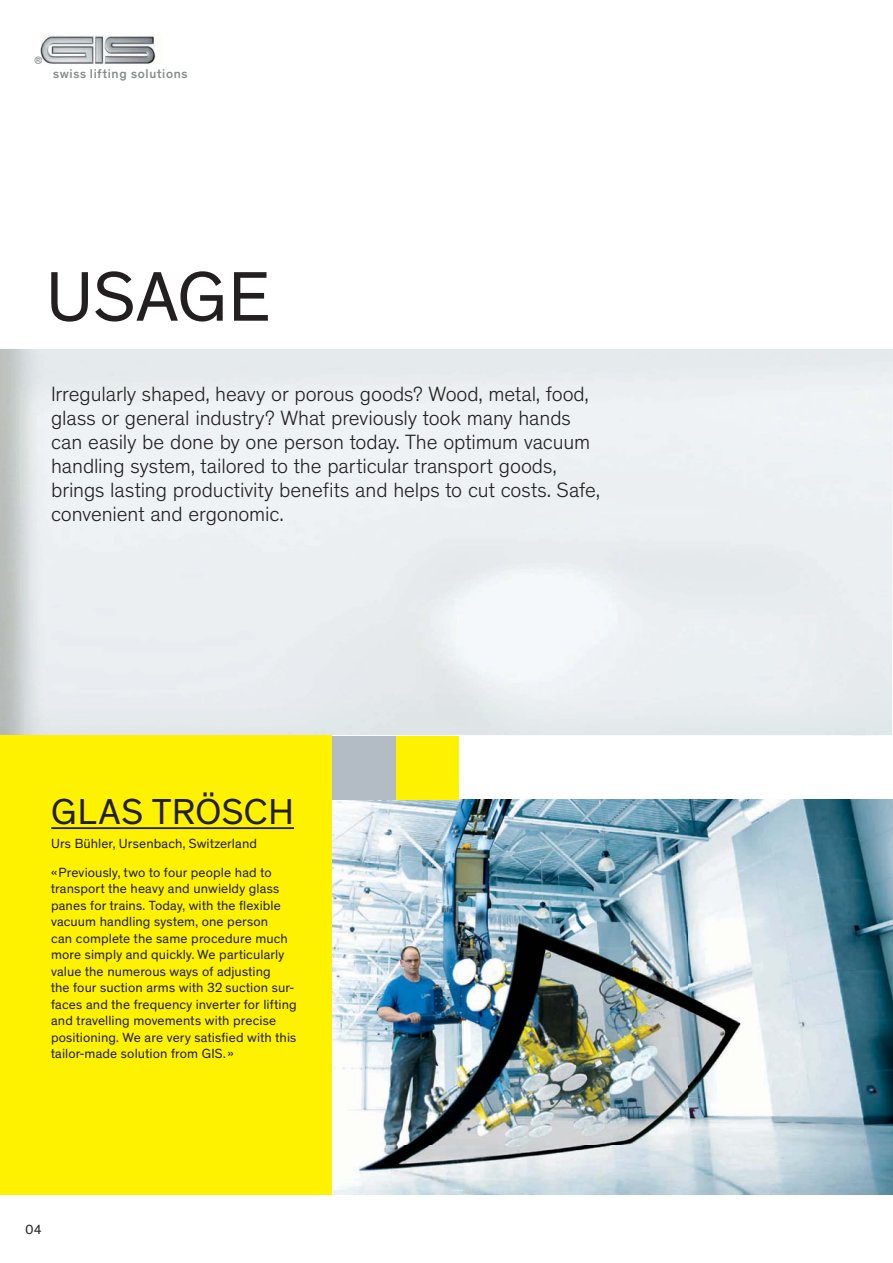
<style>
.page{position:relative;width:893px;height:1263px;background:#fff}
.page>*{position:absolute;margin:0;border:0;box-sizing:border-box;transform-origin:0 0}
.t1{font:71.4px "Theinhardt";letter-spacing:.01em;color:#231f20}
.t2{font:36.75px "Theinhardt";letter-spacing:.015em;color:#231f20}
.t3{font:300 21px/24px "Theinhardt";letter-spacing:-.005em;color:#231f20}
.t4{font:13.5px/16.5px "Theinhardt";letter-spacing:.01em;color:#231f20}
.t5{font:500 12.9px "Theinhardt";letter-spacing:.055em;color:#888c8c}
.t6{font:10.8px "Theinhardt";color:#888c8c}
</style>
<div class="page">
<img style="left:332px;top:799px;width:561px;height:396px">
<img style="left:0;top:349px;width:893px;height:387px">
<div style="left:0;top:736px;width:332px;height:459px;background:#fff200"></div>
<div style="left:395px;top:736px;width:64px;height:63px;background:#fff200"></div>
<div style="left:332px;top:736px;width:63px;height:63px;background:#b3bcc5"></div>
<hr style="left:51px;top:827px;width:243px;height:2px;background:#231f20">
<img style="left:40px;top:35px;width:116px;height:30px">
<p class="t6" style="left:34px;top:56px;width:10px">®</p>
<p class="t5" style="left:53px;top:68px;width:136px">swiss lifting solutions</p>
<h1 class="t1" style="left:46px;top:270px;width:226px">USAGE</h1>
<p class="t3" style="left:51px;top:385px;width:550px">Irregularly shaped, heavy or porous goods? Wood, metal, food, glass or general industry? What previously took many hands can easily be done by one person today. The optimum vacuum handling system, tailored to the particular transport goods, brings lasting productivity benefits and helps to cut costs. Safe, convenient and ergonomic.</p>
<h2 class="t2" style="left:51px;top:798px;width:244px">GLAS TRÖSCH</h2>
<p class="t4" style="left:51px;top:831px;width:222px;line-height:28.5px">Urs Bühler, Ursenbach, Switzerland «Previously, two to four people had to</p>
<p class="t4" style="left:51px;top:882px;width:247px">transport the heavy and unwieldy glass panes for trains. Today, with the flexible vacuum handling system, one person<br>can complete the same procedure much more simply and quickly. We particularly value the numerous ways of adjusting<br>the four suction arms with 32 suction sur&shy;faces and the frequency inverter for lifting and travelling movements with precise positioning. We are very satisfied with this tailor-made solution from GIS. »</p>
<p class="t4" style="left:26px;top:1222px;width:18px">04</p>
</div>
